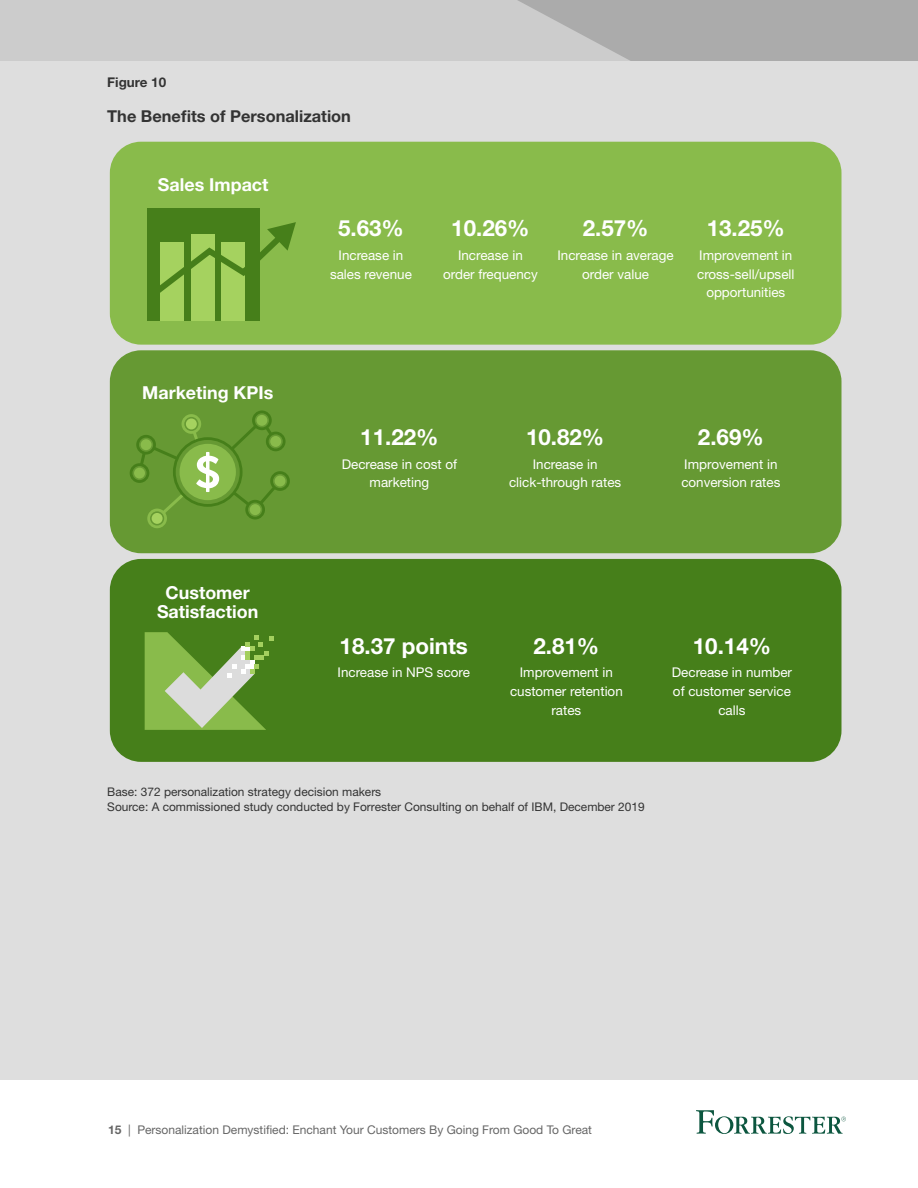
<style>
.page{position:relative;width:918px;height:1188px;background:#fff}
.page>*{position:absolute;margin:0;border:0;box-sizing:border-box;transform-origin:0 0}
.t1{font:700 22.35px "Helvetica Neue LT Std";color:#fff}
.t2{font:700 17.85px/18.6px "Helvetica Neue LT Std";color:#fff;text-align:center}
.t3{font:700 16.35px "Helvetica Neue LT Std";color:#333}
.t4{font:13.35px/18.6px "Helvetica Neue LT Std";color:#fff;text-align:center}
.t5{font:700 13.35px "Helvetica Neue LT Std";color:#333}
.t6{font:12px "Helvetica Neue LT Std";color:#666}
.t7{font:11.85px/14.9px "Helvetica Neue LT Std";color:#333}
.s1{font-weight:700}
</style>
<div class="page">
<div style="left:0;top:0;width:918px;height:1080px;background:#dedede"></div>
<div style="left:0;top:0;width:918px;height:61px;background:#ccc"></div>
<svg style="left:518px;top:0;width:400px;height:61px;background:#afafaf"></svg>
<svg style="left:696px;top:1110px;width:150px;height:24px"></svg>
<div style="left:110px;top:142px;width:731px;height:203px;background:#89bb4b;border-radius:31px"></div>
<div style="left:147px;top:208px;width:113px;height:113px;background:#467f1a"></div>
<div style="left:191px;top:234px;width:24px;height:87px;background:#a5d25f"></div>
<div style="left:221px;top:242px;width:24px;height:79px;background:#a5d25f"></div>
<div style="left:160px;top:242px;width:24px;height:79px;background:#a5d25f"></div>
<svg style="left:160px;top:222px;width:136px;height:71px"></svg>
<div style="left:110px;top:350px;width:731px;height:203px;background:#693;border-radius:31px"></div>
<div style="left:110px;top:559px;width:731px;height:203px;background:#467f1a;border-radius:31px"></div>
<svg style="left:130px;top:411px;width:160px;height:117px"></svg>
<svg style="left:145px;top:632px;width:129px;height:98px"></svg>
<p class="t5" style="left:107px;top:74px;width:60px">Figure 10</p>
<p class="t3" style="left:107px;top:106px;width:245px">The Benefits of Personalization</p>
<p class="t2" style="left:158px;top:175px;width:112px">Sales Impact</p>
<p class="t2" style="left:142px;top:383px;width:133px">Marketing KPIs</p>
<p class="t2" style="left:157px;top:583px;width:103px">Customer<br>Satisfaction</p>
<p class="t1" style="left:338px;top:214px;width:67px">5.63%</p>
<p class="t4" style="left:330px;top:246px;width:83px">Increase in sales revenue</p>
<p class="t1" style="left:451px;top:214px;width:80px">10.26%</p>
<p class="t4" style="left:443px;top:246px;width:96px">Increase in order frequency</p>
<p class="t1" style="left:583px;top:214px;width:67px">2.57%</p>
<p class="t4" style="left:558px;top:246px;width:118px">Increase in average order value</p>
<p class="t1" style="left:707px;top:214px;width:80px">13.25%</p>
<p class="t4" style="left:697px;top:246px;width:99px">Improvement in cross-sell/upsell opportunities</p>
<p class="t1" style="left:360px;top:423px;width:80px">11.22%</p>
<p class="t4" style="left:342px;top:454px;width:117px">Decrease in cost of marketing</p>
<p class="t1" style="left:526px;top:423px;width:80px">10.82%</p>
<p class="t4" style="left:509px;top:454px;width:114px">Increase in click-through rates</p>
<p class="t1" style="left:698px;top:423px;width:67px">2.69%</p>
<p class="t4" style="left:681px;top:454px;width:101px;text-align:left">Improvement in conversion rates</p>
<p class="t1" style="left:340px;top:632px;width:130px">18.37 points</p>
<p class="t4" style="left:338px;top:663px;width:134px">Increase in NPS score</p>
<p class="t1" style="left:533px;top:632px;width:67px">2.81%</p>
<p class="t4" style="left:510px;top:663px;width:114px">Improvement in customer retention rates</p>
<p class="t1" style="left:693px;top:632px;width:80px">10.14%</p>
<p class="t4" style="left:672px;top:663px;width:122px">Decrease in number of customer service calls</p>
<p class="t7" style="left:107px;top:784px;width:539px">Base: 372 personalization strategy decision makers<br>Source: A commissioned study conducted by Forrester Consulting on behalf of IBM, December 2019</p>
<p class="t6" style="left:108px;top:1123px;width:486px"><span class="s1">15</span> | Personalization Demystified: Enchant Your Customers By Going From Good To Great</p>
</div>
